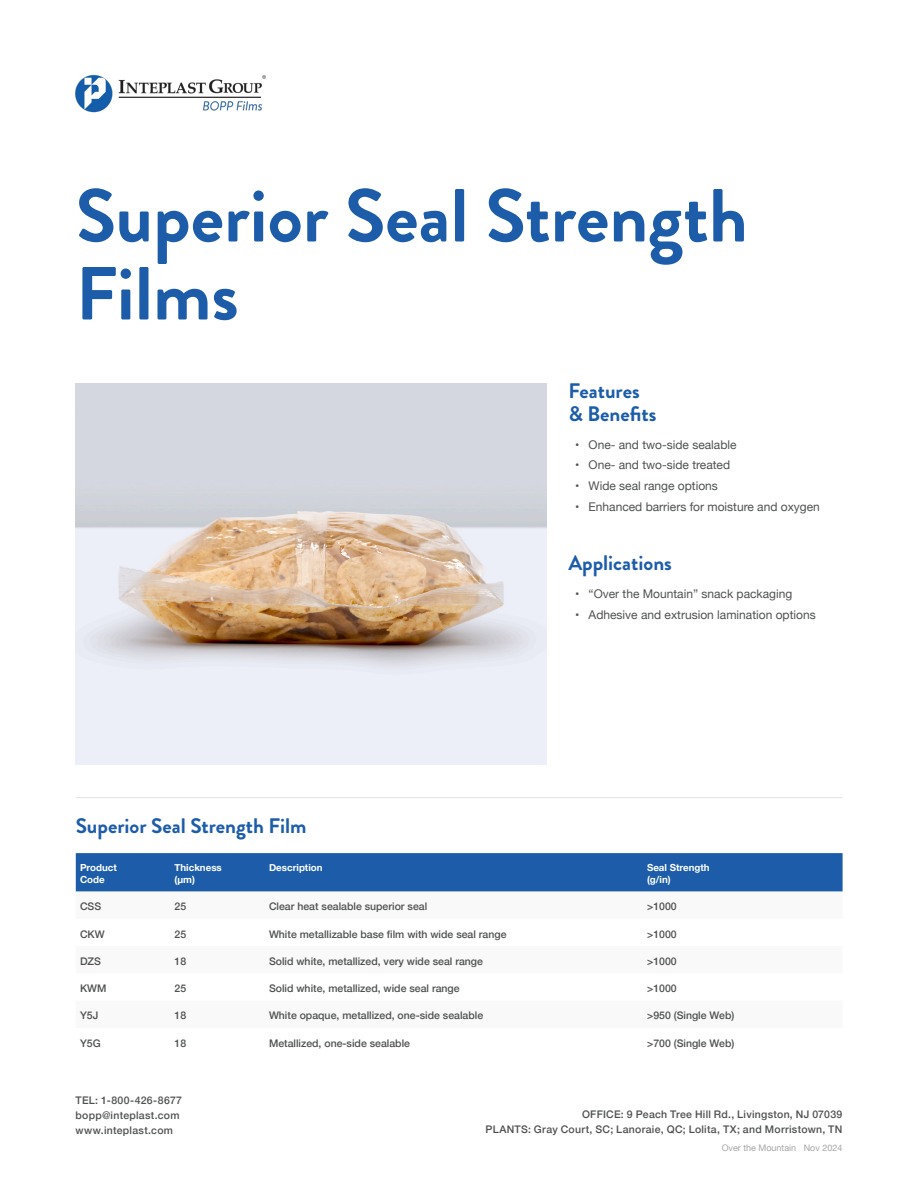
<style>
.page{position:relative;width:918px;height:1188px;background:#fff}
.page>*{position:absolute;margin:0;border:0;box-sizing:border-box;transform-origin:0 0}
.t1{font:700 75px "Brandon Grotesque";color:#1c5ca9}
.Subheaders_-_Bulleted_Lists__Body_Copy__{font:700 21px "Brandon Grotesque";color:#1c5ca9}
.t2{font:12px "Helvetica Neue";color:#4f5151}
.t3{font:500 10.5px "Helvetica Neue";color:#4f5151}
.t4{font:500 10.5px/15px "Helvetica Neue";letter-spacing:.025em;color:#4f5151;text-align:right}
.t5{font:700 9.75px "Helvetica Neue";color:#fff}
.t6{font:9px "Helvetica Neue";color:#a7a4a4}
.s1{color:#515151}
</style>
<div class="page">
<img style="left:75px;top:75px;width:191px;height:38px">
<div style="left:76px;top:853px;width:767px;height:39px;background:#1c5ca9"></div>
<hr style="left:76px;top:797px;width:766px;height:1px;background:#e1e3e8">
<img style="left:76px;top:384px;width:471px;height:381px">
<p class="t1" style="left:76px;top:163px;width:674px">Superior Seal Strength</p>
<p class="t1" style="left:76px;top:241px;width:165px">Films</p>
<p class="Subheaders_-_Bulleted_Lists__Body_Copy__" style="left:568px;top:377px;width:73px">Features</p>
<p class="Subheaders_-_Bulleted_Lists__Body_Copy__" style="left:568px;top:399px;width:90px">&amp; Benefits</p>
<p class="t2" style="left:575px;top:436px;width:163px"><span class="s1">•</span> One- and two-side sealable</p>
<p class="t2" style="left:575px;top:456px;width:157px"><span class="s1">•</span> One- and two-side treated</p>
<p class="t2" style="left:575px;top:477px;width:144px"><span class="s1">•</span> Wide seal range options</p>
<p class="t2" style="left:575px;top:498px;width:246px"><span class="s1">•</span> Enhanced barriers for moisture and oxygen</p>
<p class="Subheaders_-_Bulleted_Lists__Body_Copy__" style="left:568px;top:548px;width:105px">Applications</p>
<p class="t2" style="left:575px;top:585px;width:219px"><span class="s1">•</span> “Over the Mountain” snack packaging</p>
<p class="t2" style="left:575px;top:606px;width:242px"><span class="s1">•</span> Adhesive and extrusion lamination options</p>
<p class="Subheaders_-_Bulleted_Lists__Body_Copy__" style="left:76px;top:811px;width:232px">Superior Seal Strength Film</p>
<p class="t5" style="left:80px;top:860px;width:38px">Product</p>
<p class="t5" style="left:80px;top:872px;width:26px">Code</p>
<p class="t5" style="left:269px;top:860px;width:55px">Description</p>
<p class="t5" style="left:647px;top:860px;width:64px">Seal Strength</p>
<p class="t5" style="left:647px;top:872px;width:25px">(g/in)</p>
<p class="t5" style="left:175px;top:860px;width:49px">Thickness</p>
<p class="t5" style="left:175px;top:872px;width:22px">(µm)</p>
<p class="t3" style="left:80px;top:898px;width:23px">CSS</p>
<p class="t3" style="left:175px;top:898px;width:13px">25</p>
<p class="t3" style="left:269px;top:898px;width:160px">Clear heat sealable superior seal</p>
<p class="t3" style="left:647px;top:898px;width:31px">&gt;1000</p>
<p class="t3" style="left:80px;top:925px;width:26px">CKW</p>
<p class="t3" style="left:175px;top:925px;width:13px">25</p>
<p class="t3" style="left:269px;top:925px;width:239px">White metallizable base film with wide seal range</p>
<p class="t3" style="left:647px;top:925px;width:31px">&gt;1000</p>
<p class="t3" style="left:80px;top:953px;width:23px">DZS</p>
<p class="t3" style="left:175px;top:953px;width:13px">18</p>
<p class="t3" style="left:269px;top:953px;width:215px">Solid white, metallized, very wide seal range</p>
<p class="t3" style="left:647px;top:953px;width:31px">&gt;1000</p>
<p class="t3" style="left:80px;top:980px;width:28px">KWM</p>
<p class="t3" style="left:175px;top:980px;width:13px">25</p>
<p class="t3" style="left:269px;top:980px;width:192px">Solid white, metallized, wide seal range</p>
<p class="t3" style="left:647px;top:980px;width:31px">&gt;1000</p>
<p class="t3" style="left:80px;top:1007px;width:20px">Y5J</p>
<p class="t3" style="left:175px;top:1007px;width:13px">18</p>
<p class="t3" style="left:269px;top:1007px;width:216px">White opaque, metallized, one-side sealable</p>
<p class="t3" style="left:647px;top:1007px;width:89px">&gt;950 (Single Web)</p>
<p class="t3" style="left:80px;top:1034px;width:22px">Y5G</p>
<p class="t3" style="left:175px;top:1034px;width:13px">18</p>
<p class="t3" style="left:269px;top:1034px;width:143px">Metallized, one-side sealable</p>
<p class="t3" style="left:647px;top:1034px;width:89px">&gt;700 (Single Web)</p>
<p class="t4" style="left:76px;top:1092px;width:108px;text-align:left">TEL: 1-800-426-8677 bopp@inteplast.com www.inteplast.com</p>
<p class="t4" style="left:486px;top:1105px;width:358px">OFFICE: 9 Peach Tree Hill Rd., Livingston, NJ 07039<br>PLANTS: Gray Court, SC; Lanoraie, QC; Lolita, TX; and Morristown, TN</p>
<p class="t6" style="left:722px;top:1142px;width:122px">Over the Mountain Nov 2024</p>
</div>
